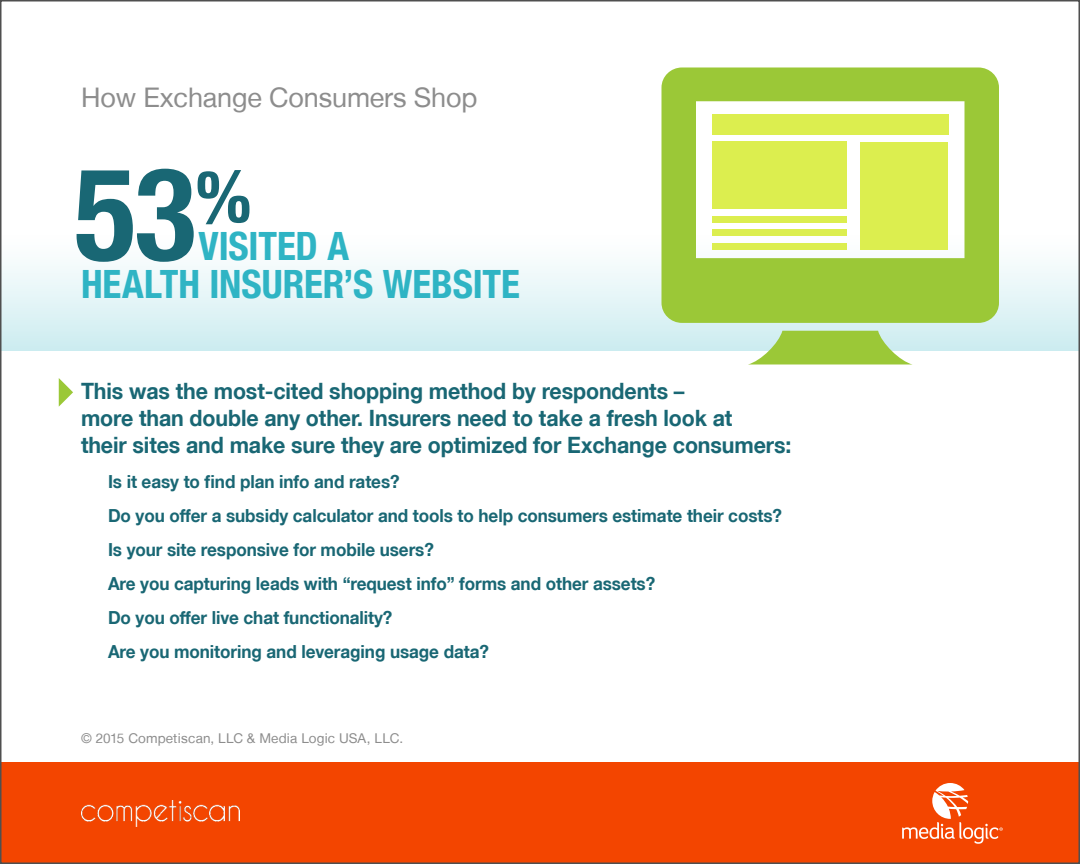
<style>
.page{position:relative;width:1080px;height:864px;background:#fff}
.page>*{position:absolute;margin:0;border:0;box-sizing:border-box;transform-origin:0 0}
.t1{font:700 condensed 129px "Helvetica Neue LT";color:#196774}
.t2{font:700 condensed 71.7px "Helvetica Neue LT";color:#196774}
.t3{font:700 condensed 39px "Helvetica Neue LT";letter-spacing:-.005em;color:#2fb4c4}
.question{font:27px "Helvetica Neue LT";letter-spacing:-.005em;color:#8d8d8d}
.sidebar{font:700 22.5px/27px "Helvetica Neue LT";letter-spacing:-.005em;color:#196774;scale:.95 1}
.sidebar-2{font:700 18px "Helvetica Neue LT";letter-spacing:-.005em;color:#196774;scale:.95 1}
.t4{font:13.5px "Helvetica Neue LT";letter-spacing:.01em;color:#8d8d8d}
</style>
<div class="page">
<div style="left:0;top:189px;width:1080px;height:162px;background:linear-gradient(to bottom,#fff,#d2eef1)"></div>
<svg style="left:661px;top:67px;width:338px;height:297px;fill:#9bc837"></svg>
<div style="left:712px;top:115px;width:236px;height:20px;background:#dcee4f"></div>
<div style="left:712px;top:142px;width:135px;height:67px;background:#dcee4f"></div>
<div style="left:712px;top:216px;width:135px;height:7px;background:#dcee4f"></div>
<div style="left:712px;top:230px;width:135px;height:6px;background:#dcee4f"></div>
<div style="left:712px;top:243px;width:135px;height:7px;background:#dcee4f"></div>
<div style="left:861px;top:142px;width:87px;height:108px;background:#dcee4f"></div>
<svg style="left:59px;top:378px;width:14px;height:29px"></svg>
<div style="left:0;top:763px;width:1080px;height:101px;background:#f34500"></div>
<img style="left:81px;top:800px;width:159px;height:26px">
<svg style="left:902px;top:783px;width:101px;height:61px"></svg>
<p class="question" style="left:81px;top:81px;width:398px">How Exchange Consumers Shop</p>
<p class="t1" style="left:74px;top:136px;width:124px">53</p>
<p class="t2" style="left:196px;top:153px;width:57px">%</p>
<p class="t3" style="left:198px;top:223px;width:152px">VISITED A</p>
<p class="t3" style="left:81px;top:260px;width:441px">HEALTH INSURER’S WEBSITE</p>
<p class="sidebar" style="left:81px;top:377px;width:749px">This was the most-cited shopping method by respondents –<br>more than double any other. Insurers need to take a fresh look at<br>their sites and make sure they are optimized for Exchange consumers:</p>
<p class="sidebar-2" style="left:108px;top:470px;width:308px">Is it easy to find plan info and rates?</p>
<p class="sidebar-2" style="left:108px;top:504px;width:711px">Do you offer a subsidy calculator and tools to help consumers estimate their costs?</p>
<p class="sidebar-2" style="left:108px;top:538px;width:345px">Is your site responsive for mobile users?</p>
<p class="sidebar-2" style="left:108px;top:572px;width:578px">Are you capturing leads with “request info” forms and other assets?</p>
<p class="sidebar-2" style="left:108px;top:606px;width:301px">Do you offer live chat functionality?</p>
<p class="sidebar-2" style="left:108px;top:641px;width:403px">Are you monitoring and leveraging usage data?</p>
<p class="t4" style="left:81px;top:730px;width:324px">© 2015 Competiscan, LLC &amp; Media Logic USA, LLC.</p>
</div>
